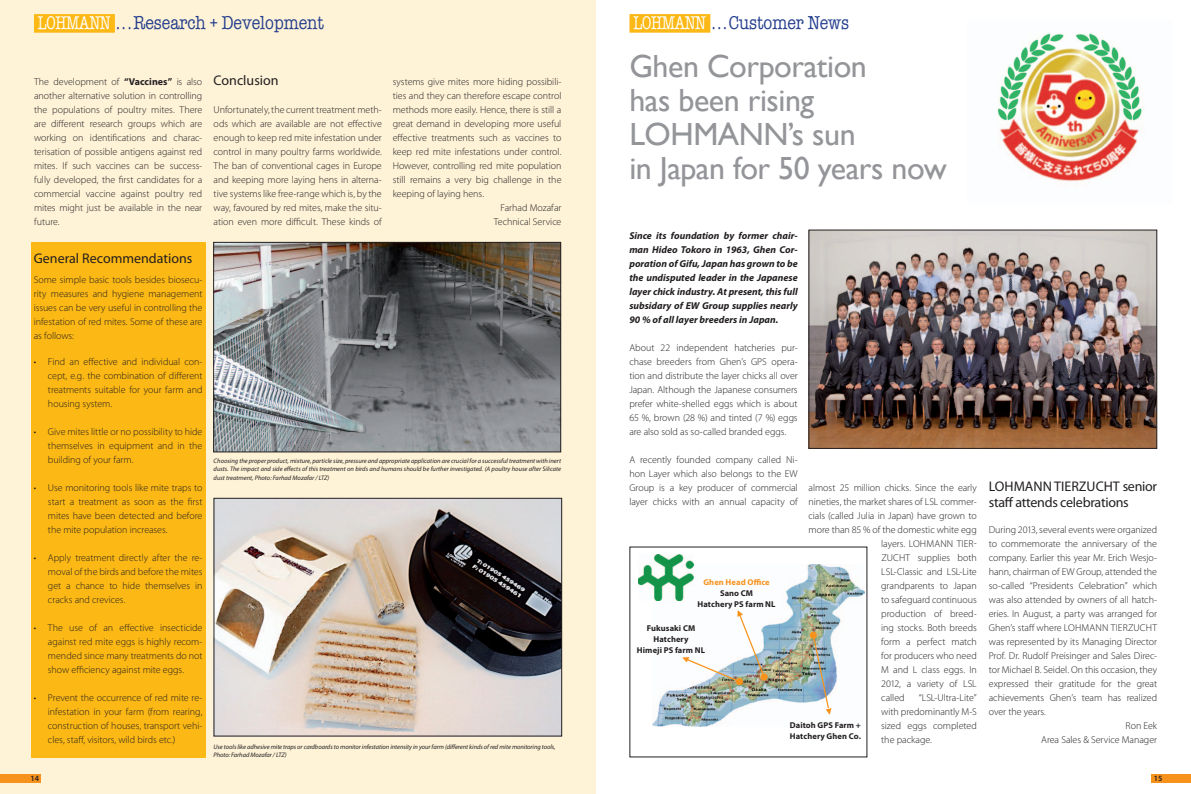
<style>
.page{position:relative;width:1191px;height:794px;background:#fff}
.page>*{position:absolute;margin:0;border:0;box-sizing:border-box;transform-origin:0 0}
.t1{font:32px/34px "Gill Sans";letter-spacing:-.015em;color:#939598}
.t2{font:19px "American Typewriter";color:#253f8e;scale:.85 1}
.t3{font:14px/16px "Myriad Pro";letter-spacing:-.02em;color:#231f20}
.t4{font:14px "Myriad Pro";color:#231f20}
.t5{font:300 10px/14px "Myriad Pro";letter-spacing:-.005em;color:#231f20;text-align:justify}
.t6{font:italic 700 10px/14px "Myriad Pro";color:#231f20;text-align:justify}
.t7{font:700 8.5px/11.1px "Myriad Pro";letter-spacing:.01em;color:#231f20;text-align:center}
.t8{font:700 8.5px "Myriad Pro";letter-spacing:.015em;color:#f7931d}
.t9{font:600 8px "Myriad Pro";color:#231f20}
.t10{font:italic 6.5px/8.5px "Myriad Pro";letter-spacing:-.01em;color:#231f20}
.s1{font-size:18.8px;color:#fff}
.s2{font-size:18.8px}
.s3{font-weight:700}
</style>
<div class="page">
<div style="left:1151px;top:773px;width:40px;height:9px;background:#f7931d"></div>
<img style="left:997px;top:33px;width:145px;height:149px">
<div style="left:0;top:0;width:595px;height:794px;background:#fef2d7"></div>
<div style="left:0;top:773px;width:40px;height:9px;background:#f7931d"></div>
<div style="left:34px;top:14px;width:81px;height:19px;background:#fcb814;border:1px solid #fcb814"></div>
<img style="left:216px;top:500px;width:344px;height:234px">
<div style="left:214px;top:498px;width:348px;height:238px;border:1px solid #231f20"></div>
<img style="left:810px;top:232px;width:345px;height:215px">
<div style="left:808px;top:230px;width:349px;height:219px;border:1px solid #231f20"></div>
<div style="left:629px;top:14px;width:81px;height:19px;background:#fcb814;border:1px solid #fcb814"></div>
<img style="left:652px;top:564px;width:213px;height:162px">
<img style="left:681px;top:609px;width:151px;height:107px">
<img style="left:639px;top:554px;width:55px;height:47px">
<div style="left:31px;top:242px;width:174px;height:515px;background:#fcb814"></div>
<img style="left:215px;top:244px;width:344px;height:206px">
<div style="left:213px;top:242px;width:348px;height:210px;border:1px solid #231f20"></div>
<h2 class="t2" style="left:38px;top:8px;width:338px"><span class="s1">LOHMANN</span> <span class="s2">. . .</span> Research + Development</h2>
<p class="t5" style="left:34px;top:74px;width:170px">The development of <span class="s3">“Vaccines”</span> is also another alternative solution in controlling the populations of poultry mites. There are different research groups which are working on identifications and charac&shy;terisation of possible antigens against red mites. If such vaccines can be success&shy;fully developed, the first candidates for a commercial vaccine against poultry red mites might just be available in the near future.</p>
<h3 class="t4" style="left:214px;top:71px;width:66px">Conclusion</h3>
<p class="t5" style="left:214px;top:102px;width:170px">U nfortunately, the current treatment meth&shy;ods which are available are not effective enough to keep red mite infestation under control in many poultry farms worldwide.<br>The ban of conventional cages in Europe and keeping more laying hens in alterna&shy;tive systems like free-range which is, by the way, favoured by red mites, make the situ&shy;ation even more difficult. These kinds of</p>
<p class="t5" style="left:393px;top:74px;width:170px">systems give mites more hiding possibili-</p>
<p class="t5" style="left:393px;top:88px;width:170px">ties and they can therefore escape control</p>
<p class="t5" style="left:393px;top:102px;width:170px">methods more easily. Hence, there is still a</p>
<p class="t5" style="left:393px;top:116px;width:170px">great demand in developing more useful</p>
<p class="t5" style="left:393px;top:130px;width:170px">effective treatments such as vaccines to</p>
<p class="t5" style="left:393px;top:144px;width:170px">keep red mite infestations under control.</p>
<p class="t5" style="left:393px;top:158px;width:170px">However, controlling red mite population</p>
<p class="t5" style="left:393px;top:172px;width:170px">still remains a very big challenge in the</p>
<p class="t5" style="left:393px;top:186px;width:93px">keeping of laying hens.</p>
<p class="t5" style="left:500px;top:200px;width:62px">Farhad Mozafar</p>
<p class="t5" style="left:494px;top:214px;width:69px">Technical Service</p>
<h3 class="t4" style="left:34px;top:249px;width:160px">General Recommendations</h3>
<p class="t5" style="left:34px;top:272px;width:170px">Some simple basic tools besides biosecu&shy;rity measures and hygiene management issues can be very useful in controlling the infestation of red mites. Some of these are as follows:</p>
<p class="t5" style="left:48px;top:354px;width:156px;text-indent:-14px">• Find an effective and individual con&shy;cept, e.g. the combination of different treatments suitable for your farm and housing system.</p>
<p class="t5" style="left:48px;top:424px;width:156px;text-indent:-14px">• Give mites little or no possibility to hide themselves in equipment and in the building of your farm.</p>
<p class="t5" style="left:48px;top:480px;width:156px;text-indent:-14px">• Use monitoring tools like mite traps to start a treatment as soon as the first mites have been detected and before the mite population increases.</p>
<p class="t5" style="left:48px;top:550px;width:156px;text-indent:-14px">• Apply treatment directly after the re&shy;moval of the birds and before the mites get a chance to hide themselves in cracks and crevices.</p>
<p class="t5" style="left:48px;top:620px;width:156px;text-indent:-14px">• The use of an effective insecticide against red mite eggs is highly recom&shy;mended since many treatments do not show efficiency against mite eggs.</p>
<p class="t5" style="left:48px;top:690px;width:156px;text-indent:-14px">• Prevent the occurrence of red mite re&shy;infestation in your farm (from rearing, construction of houses, transport vehi&shy;cles, staff, visitors, wild birds etc.)</p>
<p class="t10" style="left:214px;top:456px;width:349px;text-align:justify">Choosing the proper product, mixture, particle size, pressure and appropriate application are crucial for a successful treatment with inert dusts. The impact and side effects of this treatment on birds and humans should be further investigated. (A poultry house after Silicate dust treatment, Photo: Farhad Mozafar / LTZ)</p>
<p class="t10" style="left:214px;top:742px;width:343px">Use tools like adhesive mite traps or cardboards to monitor infestation intensity in your farm (different kinds of red mite monitoring tools,<br>Photo: Farhad Mozafar / LTZ)</p>
<h2 class="t2" style="left:633px;top:8px;width:255px"><span class="s1">LOHMANN</span> <span class="s2">. . .</span> Customer News</h2>
<h1 class="t1" style="left:629px;top:49px;width:239px">Ghen Corporation has been rising<br>Lohmann</h1>
<h1 class="t1" style="left:629px;top:117px;width:319px;text-indent:159px">’s sun<br>in Japan for 50 years now</h1>
<p class="t6" style="left:629px;top:228px;width:170px">Since its foundation by former chair&shy;man Hideo Tokoro in 1963, Ghen Cor&shy;poration of Gifu, Japan has grown to be the undisputed leader in the Japanese layer chick industry. At present, this full subsidary of EW Group supplies nearly 90 % of all layer breeders in Japan.</p>
<p class="t5" style="left:629px;top:340px;width:170px">About 22 independent hatcheries pur&shy;chase breeders from Ghen’s GPS opera&shy;tion and distribute the layer chicks all over Japan. Although the Japanese consumers prefer white-shelled eggs which is about 65 %, brown (28 %) and tinted (7 %) eggs are also sold as so-called branded eggs.</p>
<p class="t5" style="left:629px;top:452px;width:170px">A recently founded company called N i&shy;hon Layer which also belongs to the EW Group is a key producer of commercial layer chicks with an annual capacity of</p>
<p class="t5" style="left:808px;top:480px;width:170px">almost 25 million chicks. Since the early</p>
<p class="t5" style="left:808px;top:494px;width:170px">nineties, the market shares of LSL commer-</p>
<p class="t5" style="left:808px;top:508px;width:170px">cials (called Julia in Japan) have grown to</p>
<p class="t5" style="left:808px;top:522px;width:170px">more than 85 % of the domestic white egg</p>
<p class="t5" style="left:881px;top:536px;width:97px">layers. Lohmann Tier-</p>
<p class="t5" style="left:881px;top:550px;width:97px">zucht supplies both</p>
<p class="t5" style="left:881px;top:564px;width:97px">LSL-Classic and LSL-Lite</p>
<p class="t5" style="left:881px;top:578px;width:97px">grandparents to Japan</p>
<p class="t5" style="left:881px;top:592px;width:97px">to safeguard continuous</p>
<p class="t5" style="left:881px;top:606px;width:97px">production of breed-</p>
<p class="t5" style="left:881px;top:620px;width:97px">ing stocks. Both breeds</p>
<p class="t5" style="left:881px;top:634px;width:97px">form a perfect match</p>
<p class="t5" style="left:881px;top:648px;width:97px">for producers who need</p>
<p class="t5" style="left:881px;top:662px;width:97px">M and L class eggs. I n</p>
<p class="t5" style="left:881px;top:676px;width:97px">2012, a variety of LSL</p>
<p class="t5" style="left:881px;top:690px;width:25px">called</p>
<p class="t8" style="left:703px;top:576px;width:68px">Ghen Head Office</p>
<p class="t7" style="left:697px;top:587px;width:80px">Sano CM<br>Hatchery PS farm NL</p>
<p class="t7" style="left:637px;top:622px;width:70px">Fukusaki CM<br>Hatchery<br>Himeji PS farm NL</p>
<p class="t5" style="left:881px;top:690px;width:97px;text-indent:38px">“LSL-U ltra-Lite” with predominantly M-S sized eggs completed the package.</p>
<p class="t7" style="left:790px;top:719px;width:73px;text-align:left">Daitoh GPS Farm +<br>Hatchery Ghen Co.</p>
<h3 class="t3" style="left:988px;top:478px;width:170px">Lohmann Tierzucht senior staff attends celebrations</h3>
<p class="t5" style="left:988px;top:522px;width:170px">During 2013, several events were organized</p>
<p class="t5" style="left:988px;top:536px;width:170px">to commemorate the anniversary of the</p>
<p class="t5" style="left:988px;top:550px;width:170px">company. Earlier this year Mr. Erich Wesjo-</p>
<p class="t5" style="left:988px;top:564px;width:170px">hann, chairman of EW Group, attended the</p>
<p class="t5" style="left:988px;top:578px;width:170px">so-called “Presidents Celebration” which</p>
<p class="t5" style="left:988px;top:592px;width:170px">was also attended by owners of all hatch-</p>
<p class="t5" style="left:988px;top:606px;width:170px">eries. I n August, a party was arranged for</p>
<p class="t5" style="left:988px;top:620px;width:168px">Ghen’s staff where Lohmann Tierzucht</p>
<p class="t5" style="left:988px;top:634px;width:170px">was represented by its Managing Director</p>
<p class="t5" style="left:988px;top:648px;width:170px">Prof. Dr. Rudolf Preisinger and Sales Direc-</p>
<p class="t5" style="left:988px;top:662px;width:170px">tor Michael B. Seidel. On this occasion, they</p>
<p class="t5" style="left:988px;top:676px;width:170px">expressed their gratitude for the great</p>
<p class="t5" style="left:988px;top:690px;width:170px">achievements Ghen’s team has realized</p>
<p class="t5" style="left:988px;top:704px;width:59px">over the years.</p>
<p class="t5" style="left:1125px;top:718px;width:33px">Ron Eek</p>
<p class="t5" style="left:1041px;top:732px;width:117px">Area Sales &amp; Service Manager</p>
<p class="t9" style="left:30px;top:773px;width:10px">14</p>
<p class="t9" style="left:1153px;top:773px;width:10px">15</p>
</div>
